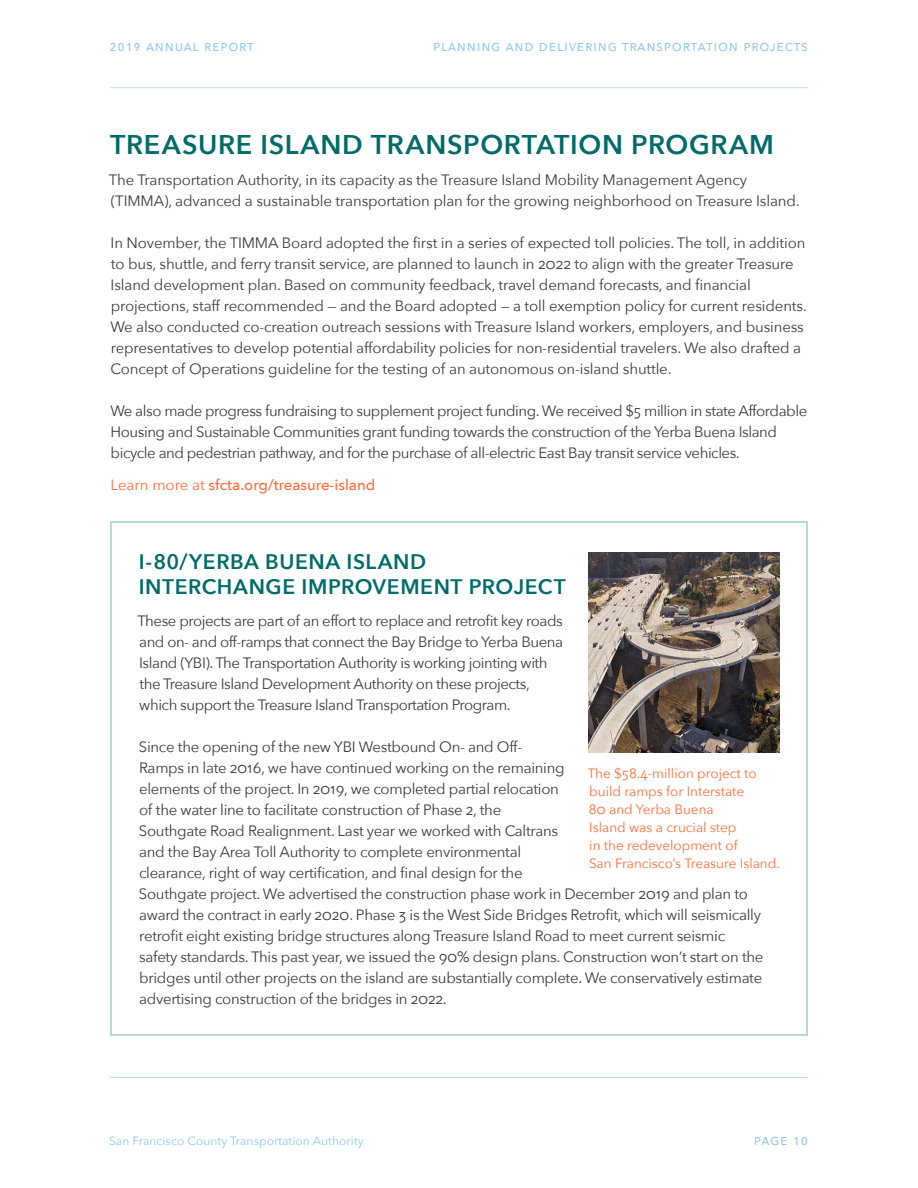
<style>
.page{position:relative;width:918px;height:1188px;background:#fff}
.page>*{position:absolute;margin:0;border:0;box-sizing:border-box;transform-origin:0 0}
.t1{font:600 27px "Avenir Next";letter-spacing:.025em;color:#006b68}
.t2{font:600 21px/25.5px "Avenir Next";letter-spacing:.025em;color:#006b68}
.t3{font:15px/21px "Avenir Next";letter-spacing:-.02em;color:#3d3c3e}
.t4{font:15px "Avenir Next";letter-spacing:.05em;color:#8dc6e8}
.t5{font:500 15px "Avenir Next";color:#ff6c37}
.t6{font:13.5px/18px "Avenir Next";color:#ff6c37}
.t7{font:12px "Avenir Next";letter-spacing:.005em;color:#8dc6e8}
.s1{font-weight:400}
</style>
<div class="page">
<hr style="left:110px;top:1077px;width:698px;height:1px;background:#b8d8eb">
<hr style="left:110px;top:87px;width:698px;height:1px;background:#b8d8eb">
<div style="left:110px;top:521px;width:698px;height:515px;border:2px solid #9fcfca"></div>
<img style="left:589px;top:553px;width:190px;height:199px">
<p class="t4" style="left:110px;top:33px;width:146px">2019 Annual Report</p>
<p class="t4" style="left:433px;top:33px;width:376px">Plann ing an d Delivering Transportation Projects</p>
<h2 class="t1" style="left:110px;top:121px;width:665px">TREASURE ISLAND TRANSPORTATION PROGRAM</h2>
<p class="t3" style="left:109px;top:169px;width:692px">The Transportation Authority, in its capacity as the Treasure Island Mobility Management Agency (TIMMA), advanced a sustainable transportation plan for the growing neighborhood on Treasure Island.</p>
<p class="t3" style="left:110px;top:232px;width:698px">In November, the TIMMA Board adopted the first in a series of expected toll policies. The toll, in addition to bus, shuttle, and ferry transit service, are planned to launch in 2022 to align with the greater Treasure Island development plan. Based on community feedback, travel demand forecasts, and financial projections, staff recommended — and the Board adopted — a toll exemption policy for current residents.<br>We also conducted co-creation outreach sessions with Treasure Island workers, employers, and business representatives to develop potential affordability policies for non-residential travelers. We also drafted a Concept of Operations guideline for the testing of an autonomous on-island shuttle.</p>
<p class="t3" style="left:110px;top:400px;width:698px">We also made progress fundraising to supplement project funding. We received $5 million in state Affordable<br>Housing and Sustainable Communities grant funding towards the construction of the Yerba Buena Island bicycle and pedestrian pathway, and for the purchase of all-electric East Bay transit service vehicles.</p>
<p class="t5" style="left:111px;top:472px;width:266px"><span class="s1">Learn more at</span> sfcta.org/treasure-island</p>
<h2 class="t2" style="left:139px;top:548px;width:429px">I-80/YERBA BUENA ISLAND<br>INTERCHANGE IMPROVEMENT PROJECT</h2>
<p class="t3" style="left:137px;top:610px;width:427px">These projects are part of an effort to replace and retrofit key roads and on- and off-ramps that connect the Bay Bridge to Yerba Buena Island (YBI). The Transportation Authority is working jointing with the Treasure Island Development Authority on these projects, which support the Treasure Island Transportation Program.</p>
<p class="t3" style="left:139px;top:736px;width:626px">Since the opening of the new YBI Westbound On- and Off-<br>Ramps in late 2016, we have continued working on the remaining<br>elements of the project. In 2019, we completed partial relocation<br>of the water line to facilitate construction of Phase 2, the<br>Southgate Road Realignment. Last year we worked with Caltrans<br>and the Bay Area Toll Authority to complete environmental<br>clearance, right of way certification, and final design for the<br>Southgate project. We advertised the construction phase work in December 2019 and plan to award the contract in early 2020. Phase 3 is the West Side Bridges Retrofit, which will seismically retrofit eight existing bridge structures along Treasure Island Road to meet current seismic safety standards. This past year, we issued the 90% design plans. Construction won’t start on the bridges until other projects on the island are substantially complete. We conservatively estimate advertising construction of the bridges in 2022.</p>
<p class="t6" style="left:588px;top:763px;width:194px">The $58.4-million project to build ramps for Interstate<br>80 and Yerba Buena<br>Island was a crucial step<br>in the redevelopment of<br>San Francisco’s Treasure Island.</p>
<p class="t7" style="left:109px;top:1131px;width:256px">San Francisco County Transportation Authority</p>
<p class="t4" style="left:754px;top:1127px;width:56px">page 10</p>
</div>
